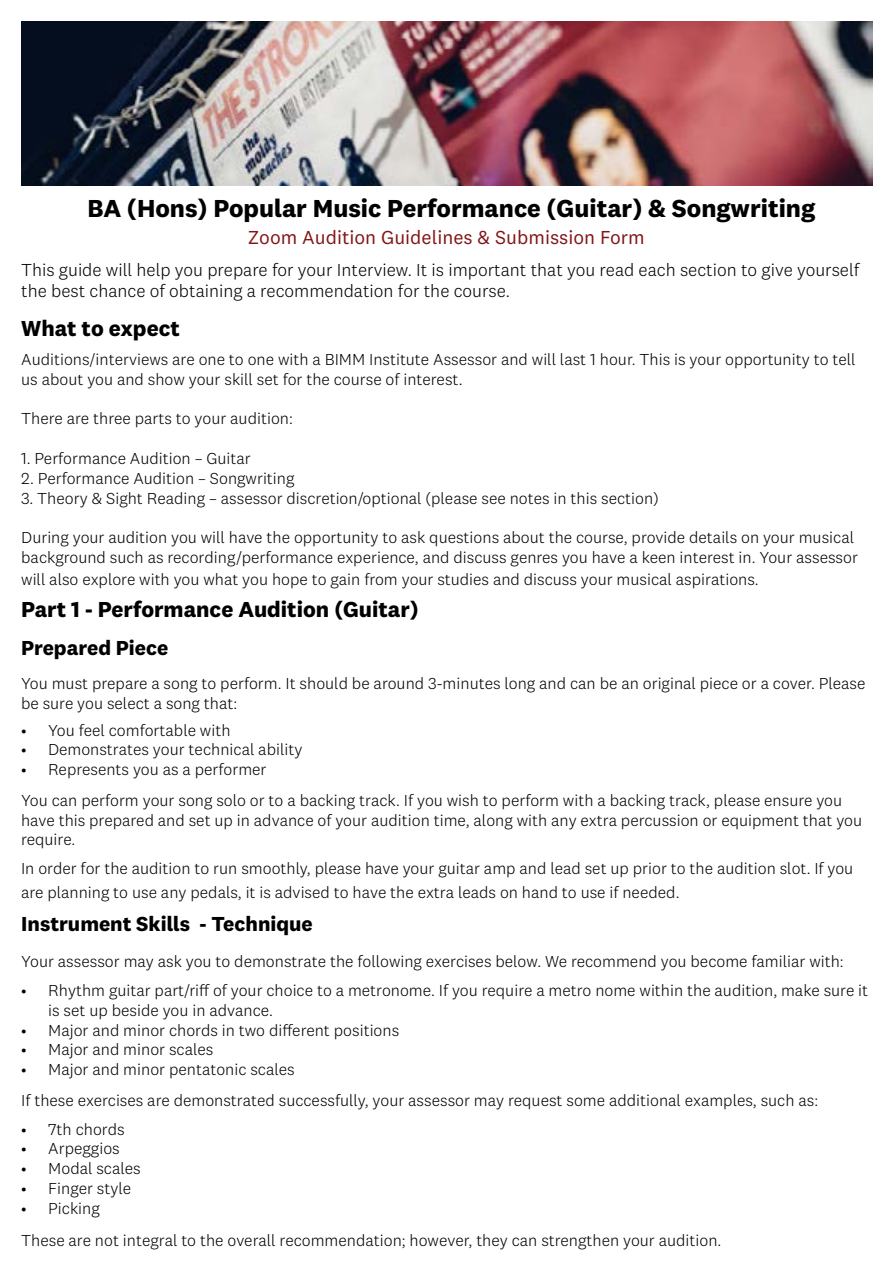
<style>
.page{position:relative;width:893px;height:1263px;background:#fff}
.page>*{position:absolute;margin:0;border:0;box-sizing:border-box;transform-origin:0 0}
.t1{font:700 25.5px "National 2";color:#000}
.t2{font:700 22.5px "National 2";color:#000}
.t3{font:700 21px "National 2";color:#000}
.t4{font:19.5px "National 2";color:#821517}
.t5{font:300 18px/21.6px "National 2";color:#000}
.t6{font:300 16.5px/19.8px "National 2";color:#000}
</style>
<div class="page">
<img style="left:21px;top:21px;width:851px;height:165px">
<h1 class="t1" style="left:87px;top:193px;width:730px">BA (Hons) Popular Music Performance (Guitar) &amp; Songwriting</h1>
<p class="t4" style="left:248px;top:226px;width:398px">Zoom Audition Guidelines &amp; Submission Form</p>
<p class="t5" style="left:21px;top:259px;width:839px">This guide will help you prepare for your Interview. It is important that you read each section to give yourself the best chance of obtaining a recommendation for the course.</p>
<h2 class="t2" style="left:21px;top:315px;width:160px">What to expect</h2>
<p class="t6" style="left:21px;top:349px;width:836px">Auditions/interviews are one to one with a BIMM Institute Assessor and will last 1 hour. This is your opportunity to tell us about you and show your skill set for the course of interest.</p>
<p class="t6" style="left:21px;top:409px;width:273px">There are three parts to your audition:</p>
<p class="t6" style="left:21px;top:448px;width:231px">1. Performance Audition – Guitar</p>
<p class="t6" style="left:21px;top:468px;width:275px">2. Performance Audition – Songwriting</p>
<p class="t6" style="left:21px;top:488px;width:639px">3. Theory &amp; Sight Reading – assessor discretion/optional (please see notes in this section)</p>
<p class="t6" style="left:21px;top:527px;width:838px">During your audition you will have the opportunity to ask questions about the course, provide details on your musical background such as recording/performance experience, and discuss genres you have a keen interest in. Your assessor</p>
<p class="t6" style="left:21px;top:569px;width:739px">will also explore with you what you hope to gain from your studies and discuss your musical aspirations.</p>
<h2 class="t2" style="left:21px;top:595px;width:399px">Part 1 - Performance Audition (Guitar)</h2>
<p class="t3" style="left:21px;top:634px;width:149px">Prepared Piece</p>
<p class="t6" style="left:21px;top:673px;width:846px">You must prepare a song to perform. It should be around 3-minutes long and can be an original piece or a cover. Please be sure you select a song that:</p>
<p class="t6" style="left:21px;top:720px;width:211px">• You feel comfortable with</p>
<p class="t6" style="left:21px;top:740px;width:283px">• Demonstrates your technical ability</p>
<p class="t6" style="left:21px;top:754px;width:823px;line-height:30.6px">• Represents you as a performer<br>You can perform your song solo or to a backing track. If you wish to perform with a backing track, please ensure you</p>
<p class="t6" style="left:21px;top:810px;width:843px">have this prepared and set up in advance of your audition time, along with any extra percussion or equipment that you require.</p>
<p class="t6" style="left:21px;top:857px;width:834px;line-height:23.4px">In order for the audition to run smoothly, please have your guitar amp and lead set up prior to the audition slot. If you are planning to use any pedals, it is advised to have the extra leads on hand to use if needed.</p>
<p class="t3" style="left:21px;top:911px;width:293px">Instrument Skills - Technique</p>
<p class="t6" style="left:21px;top:951px;width:824px">Your assessor may ask you to demonstrate the following exercises below. We recommend you become familiar with:</p>
<p class="t6" style="left:48px;top:980px;width:821px;text-indent:-27px">• Rhythm guitar part/riff of your choice to a metronome. If you require a metro nome within the audition, make sure it is set up beside you in advance.</p>
<p class="t6" style="left:21px;top:1020px;width:379px">• Major and minor chords in two different positions</p>
<p class="t6" style="left:21px;top:1040px;width:194px">• Major and minor scales</p>
<p class="t6" style="left:21px;top:1054px;width:798px;line-height:30.6px">• Major and minor pentatonic scales<br>If these exercises are demonstrated successfully, your assessor may request some additional examples, such as:</p>
<p class="t6" style="left:21px;top:1119px;width:105px">• 7th chords</p>
<p class="t6" style="left:21px;top:1139px;width:100px">• Arpeggios</p>
<p class="t6" style="left:21px;top:1158px;width:121px">• Modal scales</p>
<p class="t6" style="left:21px;top:1178px;width:111px">• Finger style</p>
<p class="t6" style="left:21px;top:1192px;width:702px;line-height:32.4px">• Picking<br>These are not integral to the overall recommendation; however, they can strengthen your audition.</p>
</div>
